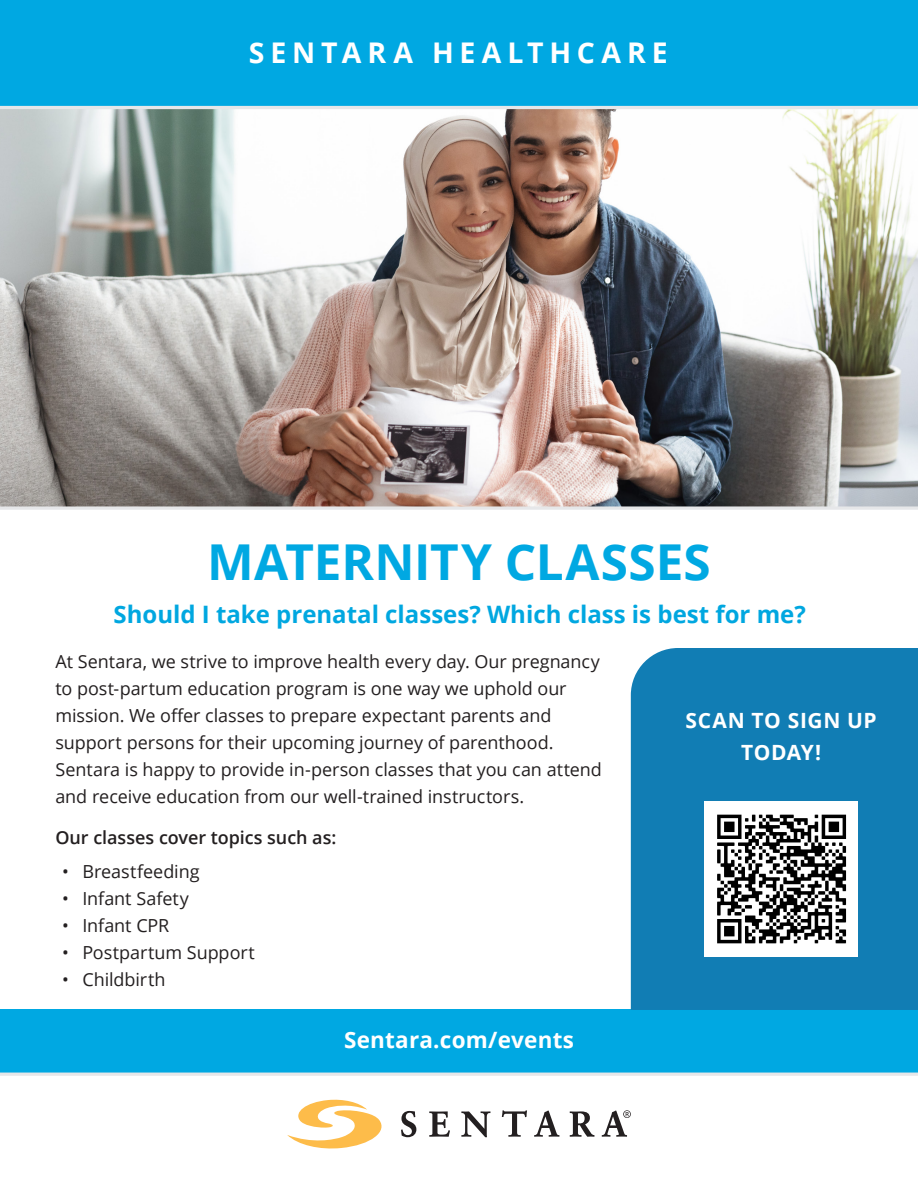
<style>
.page{position:relative;width:918px;height:1188px;background:#fff}
.page>*{position:absolute;margin:0;border:0;box-sizing:border-box;transform-origin:0 0}
.t1{font:700 49.5px "Open Sans";color:#00a8e2}
.t2{font:700 28.5px "Open Sans";letter-spacing:.2em;color:#fff}
.t3{font:700 24px "Open Sans";color:#00a7e0}
.t4{font:700 22.5px "Open Sans";letter-spacing:.01em;color:#fff}
.t5{font:700 21px/31.5px "Open Sans";letter-spacing:.03em;color:#fff;text-align:center}
.t6{font:18px/27px "Open Sans";letter-spacing:-.005em;color:#231f20}
.t7{font:600 18px "Open Sans";letter-spacing:-.005em;color:#231f20}
</style>
<div class="page">
<img style="left:0;top:109px;width:918px;height:397px">
<div style="left:0;top:1009px;width:918px;height:65px;background:#00a8e2"></div>
<svg style="left:0;top:506px;width:918px;height:4px;background:#dbdadc"></svg>
<div style="left:0;top:0;width:918px;height:106px;background:#00a8e2"></div>
<hr style="left:0;top:1073px;width:918px;height:3px;background:#e6e7e9">
<hr style="left:0;top:106px;width:918px;height:3px;background:#e6e7e9">
<svg style="left:287px;top:1099px;width:95px;height:50px"></svg>
<svg style="left:401px;top:1111px;width:15px;height:26px"></svg>
<svg style="left:429px;top:1111px;width:21px;height:26px"></svg>
<svg style="left:461px;top:1111px;width:29px;height:26px"></svg>
<svg style="left:502px;top:1110px;width:25px;height:27px"></svg>
<svg style="left:534px;top:1111px;width:25px;height:26px"></svg>
<svg style="left:570px;top:1111px;width:24px;height:26px"></svg>
<svg style="left:602px;top:1110px;width:29px;height:27px"></svg>
<div style="left:631px;top:648px;width:287px;height:362px;background:#117db4"></div>
<img style="left:704px;top:801px;width:154px;height:156px">
<p class="t2" style="left:249px;top:33px;width:420px">SENTARA HEALTHCARE</p>
<p class="t1" style="left:207px;top:527px;width:505px">MATERNITY CLASSES</p>
<p class="t3" style="left:114px;top:597px;width:694px">Should I take prenatal classes? Which class is best for me?</p>
<p class="t6" style="left:55px;top:648px;width:548px">At Sentara, we strive to improve health every day. Our pregnancy to post-partum education program is one way we uphold our mission. We offer classes to prepare expectant parents and support persons for their upcoming journey of parenthood.<br>Sentara is happy to provide in-person classes that you can attend and receive education from our well-trained instructors.</p>
<p class="t7" style="left:55px;top:825px;width:283px">Our classes cover topics such as:</p>
<p class="t6" style="left:62px;top:857px;width:139px">• Breastfeeding</p>
<p class="t6" style="left:62px;top:884px;width:128px">• Infant Safety</p>
<p class="t6" style="left:62px;top:911px;width:109px">• Infant CPR</p>
<p class="t6" style="left:62px;top:938px;width:194px">• Postpartum Support</p>
<p class="t6" style="left:62px;top:965px;width:105px">• Childbirth</p>
<p class="t4" style="left:344px;top:1024px;width:231px">Sentara.com/events</p>
<p class="t5" style="left:686px;top:704px;width:193px">SCAN TO SIGN UP<br>TODAY!</p>
</div>
